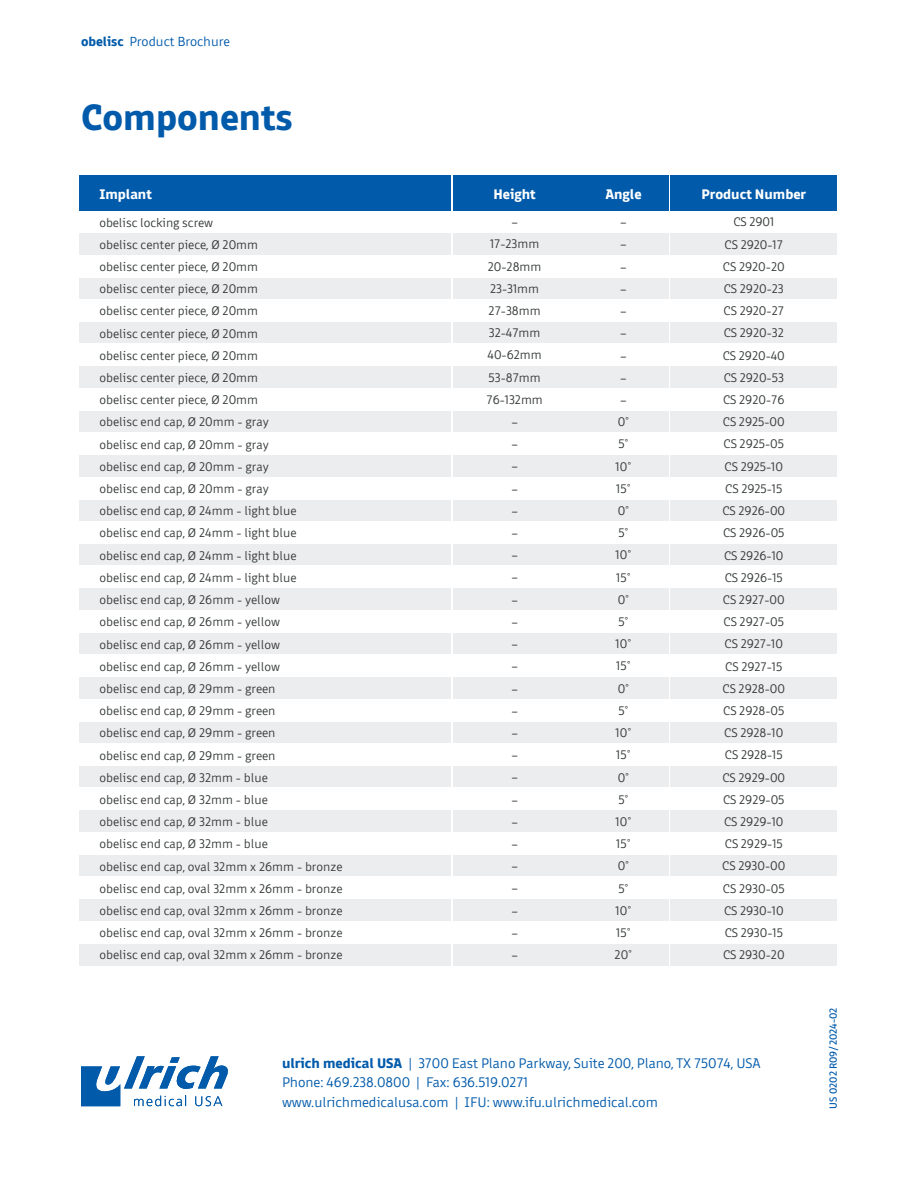
<style>
.page{position:relative;width:918px;height:1188px;background:#fff}
.page>*{position:absolute;margin:0;border:0;box-sizing:border-box;transform-origin:0 0}
.t1{font:700 37.5px "Domotika Pro";color:#015aaa}
.t2{font:300 14.25px/19.5px "Domotika Pro";color:#015aaa}
.t3{font:700 14.25px "Domotika Pro";color:#fff}
.t4{font:300 13.5px "Domotika Pro";color:#015aaa}
.t5{font:300 12.75px/22.2px "Domotika Pro";letter-spacing:.005em;color:#353b39;text-align:center}
.t6{font:10.5px "Domotika Pro";color:#015aaa}
.s1{font-weight:700}
</style>
<div class="page">
<svg style="left:81px;top:1056px;width:147px;height:50px"></svg>
<div style="left:671px;top:322px;width:166px;height:22px;background:#ecedee"></div>
<div style="left:578px;top:322px;width:91px;height:22px;background:#ecedee"></div>
<div style="left:453px;top:322px;width:123px;height:22px;background:#ecedee"></div>
<div style="left:79px;top:322px;width:372px;height:22px;background:#ecedee"></div>
<div style="left:671px;top:677px;width:166px;height:22px;background:#ecedee"></div>
<div style="left:578px;top:677px;width:91px;height:22px;background:#ecedee"></div>
<div style="left:453px;top:677px;width:123px;height:22px;background:#ecedee"></div>
<div style="left:79px;top:677px;width:372px;height:22px;background:#ecedee"></div>
<div style="left:671px;top:455px;width:166px;height:22px;background:#ecedee"></div>
<div style="left:578px;top:455px;width:91px;height:22px;background:#ecedee"></div>
<div style="left:453px;top:455px;width:123px;height:22px;background:#ecedee"></div>
<div style="left:79px;top:455px;width:372px;height:22px;background:#ecedee"></div>
<div style="left:671px;top:810px;width:166px;height:22px;background:#ecedee"></div>
<div style="left:578px;top:810px;width:91px;height:22px;background:#ecedee"></div>
<div style="left:453px;top:810px;width:123px;height:22px;background:#ecedee"></div>
<div style="left:79px;top:810px;width:372px;height:22px;background:#ecedee"></div>
<div style="left:671px;top:588px;width:166px;height:22px;background:#ecedee"></div>
<div style="left:578px;top:588px;width:91px;height:22px;background:#ecedee"></div>
<div style="left:453px;top:588px;width:123px;height:22px;background:#ecedee"></div>
<div style="left:79px;top:588px;width:372px;height:22px;background:#ecedee"></div>
<div style="left:671px;top:943px;width:166px;height:23px;background:#ecedee"></div>
<div style="left:578px;top:943px;width:91px;height:23px;background:#ecedee"></div>
<div style="left:453px;top:943px;width:123px;height:23px;background:#ecedee"></div>
<div style="left:79px;top:943px;width:372px;height:23px;background:#ecedee"></div>
<div style="left:671px;top:233px;width:166px;height:22px;background:#ecedee"></div>
<div style="left:578px;top:233px;width:91px;height:22px;background:#ecedee"></div>
<div style="left:453px;top:233px;width:123px;height:22px;background:#ecedee"></div>
<div style="left:79px;top:233px;width:372px;height:22px;background:#ecedee"></div>
<div style="left:671px;top:366px;width:166px;height:22px;background:#ecedee"></div>
<div style="left:578px;top:366px;width:91px;height:22px;background:#ecedee"></div>
<div style="left:453px;top:366px;width:123px;height:22px;background:#ecedee"></div>
<div style="left:79px;top:366px;width:372px;height:22px;background:#ecedee"></div>
<div style="left:671px;top:721px;width:166px;height:22px;background:#ecedee"></div>
<div style="left:578px;top:721px;width:91px;height:22px;background:#ecedee"></div>
<div style="left:453px;top:721px;width:123px;height:22px;background:#ecedee"></div>
<div style="left:79px;top:721px;width:372px;height:22px;background:#ecedee"></div>
<div style="left:671px;top:499px;width:166px;height:22px;background:#ecedee"></div>
<div style="left:578px;top:499px;width:91px;height:22px;background:#ecedee"></div>
<div style="left:453px;top:499px;width:123px;height:22px;background:#ecedee"></div>
<div style="left:79px;top:499px;width:372px;height:22px;background:#ecedee"></div>
<div style="left:671px;top:855px;width:166px;height:22px;background:#ecedee"></div>
<div style="left:578px;top:855px;width:91px;height:22px;background:#ecedee"></div>
<div style="left:453px;top:855px;width:123px;height:22px;background:#ecedee"></div>
<div style="left:79px;top:855px;width:372px;height:22px;background:#ecedee"></div>
<div style="left:671px;top:632px;width:166px;height:23px;background:#ecedee"></div>
<div style="left:578px;top:632px;width:91px;height:23px;background:#ecedee"></div>
<div style="left:453px;top:632px;width:123px;height:23px;background:#ecedee"></div>
<div style="left:79px;top:632px;width:372px;height:23px;background:#ecedee"></div>
<div style="left:671px;top:277px;width:166px;height:22px;background:#ecedee"></div>
<div style="left:578px;top:277px;width:91px;height:22px;background:#ecedee"></div>
<div style="left:453px;top:277px;width:123px;height:22px;background:#ecedee"></div>
<div style="left:79px;top:277px;width:372px;height:22px;background:#ecedee"></div>
<div style="left:671px;top:410px;width:166px;height:23px;background:#ecedee"></div>
<div style="left:578px;top:410px;width:91px;height:23px;background:#ecedee"></div>
<div style="left:453px;top:410px;width:123px;height:23px;background:#ecedee"></div>
<div style="left:79px;top:410px;width:372px;height:23px;background:#ecedee"></div>
<div style="left:671px;top:766px;width:166px;height:22px;background:#ecedee"></div>
<div style="left:578px;top:766px;width:91px;height:22px;background:#ecedee"></div>
<div style="left:453px;top:766px;width:123px;height:22px;background:#ecedee"></div>
<div style="left:79px;top:766px;width:372px;height:22px;background:#ecedee"></div>
<div style="left:671px;top:544px;width:166px;height:22px;background:#ecedee"></div>
<div style="left:578px;top:544px;width:91px;height:22px;background:#ecedee"></div>
<div style="left:453px;top:544px;width:123px;height:22px;background:#ecedee"></div>
<div style="left:79px;top:544px;width:372px;height:22px;background:#ecedee"></div>
<div style="left:671px;top:899px;width:166px;height:22px;background:#ecedee"></div>
<div style="left:578px;top:899px;width:91px;height:22px;background:#ecedee"></div>
<div style="left:453px;top:899px;width:123px;height:22px;background:#ecedee"></div>
<div style="left:79px;top:899px;width:372px;height:22px;background:#ecedee"></div>
<div style="left:80px;top:176px;width:371px;height:35px;background:#015aaa"></div>
<div style="left:671px;top:176px;width:166px;height:35px;background:#015aaa"></div>
<div style="left:578px;top:176px;width:91px;height:35px;background:#015aaa"></div>
<div style="left:453px;top:176px;width:123px;height:35px;background:#015aaa"></div>
<p class="t4" style="left:81px;top:32px;width:150px"><span class="s1">obelisc</span> Product Brochure</p>
<h1 class="t1" style="left:81px;top:87px;width:213px">Components</h1>
<p class="t3" style="left:99px;top:183px;width:54px">Implant</p>
<p class="t3" style="left:493px;top:183px;width:44px">Height</p>
<p class="t3" style="left:605px;top:183px;width:38px">Angle</p>
<p class="t3" style="left:701px;top:183px;width:106px">Product Number</p>
<p class="t5" style="left:99px;top:210px;width:245px;text-align:left">obelisc locking screw<br>obelisc center piece, Ø 20mm<br>obelisc center piece, Ø 20mm<br>obelisc center piece, Ø 20mm<br>obelisc center piece, Ø 20mm<br>obelisc center piece, Ø 20mm<br>obelisc center piece, Ø 20mm<br>obelisc center piece, Ø 20mm<br>obelisc center piece, Ø 20mm<br>obelisc end cap, Ø 20mm - gray<br>obelisc end cap, Ø 20mm - gray<br>obelisc end cap, Ø 20mm - gray<br>obelisc end cap, Ø 20mm - gray<br>obelisc end cap, Ø 24mm - light blue<br>obelisc end cap, Ø 24mm - light blue<br>obelisc end cap, Ø 24mm - light blue<br>obelisc end cap, Ø 24mm - light blue<br>obelisc end cap, Ø 26mm - yellow<br>obelisc end cap, Ø 26mm - yellow<br>obelisc end cap, Ø 26mm - yellow<br>obelisc end cap, Ø 26mm - yellow<br>obelisc end cap, Ø 29mm - green<br>obelisc end cap, Ø 29mm - green<br>obelisc end cap, Ø 29mm - green<br>obelisc end cap, Ø 29mm - green<br>obelisc end cap, Ø 32mm - blue<br>obelisc end cap, Ø 32mm - blue<br>obelisc end cap, Ø 32mm - blue<br>obelisc end cap, Ø 32mm - blue<br>obelisc end cap, oval 32mm x 26mm - bronze obelisc end cap, oval 32mm x 26mm - bronze obelisc end cap, oval 32mm x 26mm - bronze obelisc end cap, oval 32mm x 26mm - bronze obelisc end cap, oval 32mm x 26mm - bronze</p>
<p class="t5" style="left:722px;top:210px;width:65px">CS 2901<br>CS 2920-17<br>CS 2920-20<br>CS 2920-23<br>CS 2920-27<br>CS 2920-32<br>CS 2920-40<br>CS 2920-53<br>CS 2920-76<br>CS 2925-00<br>CS 2925-05<br>CS 2925-10<br>CS 2925-15<br>CS 2926-00<br>CS 2926-05<br>CS 2926-10<br>CS 2926-15<br>CS 2927-00<br>CS 2927-05<br>CS 2927-10<br>CS 2927-15<br>CS 2928-00<br>CS 2928-05<br>CS 2928-10<br>CS 2928-15<br>CS 2929-00<br>CS 2929-05<br>CS 2929-10<br>CS 2929-15<br>CS 2930-00<br>CS 2930-05<br>CS 2930-10<br>CS 2930-15<br>CS 2930-20</p>
<p class="t5" style="left:486px;top:209px;width:58px">–<br>17-23mm<br>20-28mm<br>23-31mm<br>27-38mm<br>32-47mm<br>40-62mm<br>53-87mm<br>76-132mm –<br>–<br>–<br>–<br>–<br>–<br>–<br>–<br>–<br>–<br>–<br>–<br>–<br>–<br>–<br>–<br>–<br>–<br>–<br>–<br>–<br>–<br>–<br>–<br>–</p>
<p class="t5" style="left:615px;top:210px;width:19px">–<br>–<br>–<br>–<br>–<br>–<br>–<br>–<br>–<br>0°<br>5°<br>10°<br>15°<br>0°<br>5°<br>10°<br>15°<br>0°<br>5°<br>10°<br>15°<br>0°<br>5°<br>10°<br>15°<br>0°<br>5°<br>10°<br>15°<br>0°<br>5°<br>10°<br>15°<br>20°</p>
<p class="t2" style="left:282px;top:1052px;width:480px"><span class="s1">ulrich medical USA</span> | 3700 East Plano Parkway, Suite 200, Plano, TX 75074, USA<br>Phone: 469.238.0800 | Fax: 636.519.0271<br>www.ulrichmedicalusa.com | IFU: www.ifu.ulrichmedical.com</p>
<p class="t6" style="left:825px;top:1108px;width:102px;rotate:-90deg">US 0202 R09/2024-02</p>
</div>
